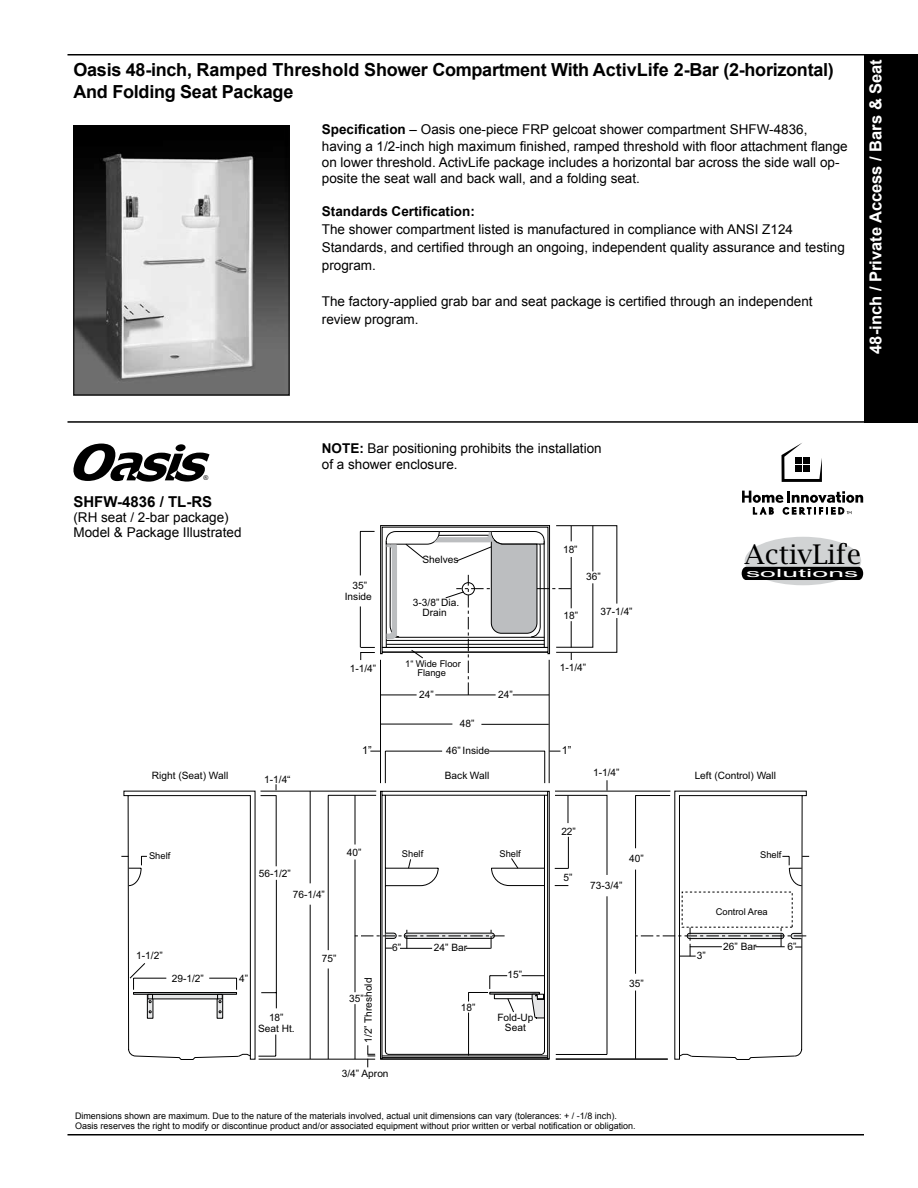
<style>
.page{position:relative;width:918px;height:1188px;background:#fff}
.page>*{position:absolute;margin:0;border:0;box-sizing:border-box;transform-origin:0 0}
.t1{font:27.15px "Lucida Bright";color:#000}
.t2{font:700 18px/22.5px "Arial";letter-spacing:-.015em;color:#000}
.t3{font:700 16.5px "Arial";color:#fff}
.t4{font:700 15px "Arial";color:#000}
.t5{font:13.5px/16.2px "Arial";color:#000}
.t6{font:700 13.5px "Arial";color:#000}
.t7{font:11.25px "Arial Narrow";color:#fff;scale:3.08 1}
.t8{font:10.95px "Arial";color:#000}
.t9{font:10.2px/10.2px "Arial";color:#000;text-align:center}
.t10{font:9.3px/9.3px "Arial";color:#000;text-align:center}
.t11{font:9px/10.8px "Arial";color:#000}
.t12{font:6.6px "Arial";color:#000}
.s1{font-weight:700}
</style>
<div class="page">
<hr style="left:68px;top:1134px;width:796px;height:2px;background:#000">
<hr style="left:68px;top:54px;width:796px;height:2px;background:#000">
<svg style="left:781px;top:443px;width:41px;height:39px"></svg>
<div style="left:795px;top:457px;width:7px;height:7px;background:#000"></div>
<div style="left:803px;top:457px;width:6px;height:7px;background:#000"></div>
<div style="left:795px;top:465px;width:7px;height:7px;background:#000"></div>
<div style="left:803px;top:465px;width:6px;height:7px;background:#000"></div>
<svg style="left:742px;top:491px;width:121px;height:23px"></svg>
<hr style="left:68px;top:421px;width:796px;height:2px;background:#000">
<svg style="left:73px;top:444px;width:137px;height:38px"></svg>
<div style="left:864px;top:54px;width:54px;height:369px;background:#000"></div>
<img style="left:75px;top:127px;width:212px;height:266px">
<div style="left:73px;top:125px;width:216px;height:270px;border:1px solid #000"></div>
<svg style="left:121px;top:525px;width:742px;height:542px"></svg>
<div style="left:687px;top:766px;width:100px;height:19px;background:#fff"></div>
<div style="left:136px;top:761px;width:102px;height:26px;background:#fff"></div>
<h2 class="t2" style="left:74px;top:59px;width:762px">Oasis 48-inch, Ramped Threshold Shower Compartment With ActivLife 2-Bar (2-horizontal)<br>And Folding Seat Package</h2>
<p class="t5" style="left:322px;top:122px;width:527px"><span class="s1">Specification</span> – Oasis one-piece FRP gelcoat shower compartment SHFW-4836, having a 1/2-inch high maximum finished, ramped threshold with floor attachment flange on lower threshold. ActivLife package includes a horizontal bar across the side wall op&shy;posite the seat wall and back wall, and a folding seat.</p>
<p class="t6" style="left:322px;top:202px;width:155px">Standards Certification:</p>
<p class="t5" style="left:322px;top:220px;width:525px;line-height:18px">The shower compartment listed is manufactured in compliance with ANSI Z124<br>Standards, and certified through an ongoing, independent quality assurance and testing program.</p>
<p class="t5" style="left:322px;top:292px;width:492px;line-height:18px">The factory-applied grab bar and seat package is certified through an independent review program.</p>
<p class="t3" style="left:865px;top:354px;width:296px;rotate:-90deg">48-inch / Private Access / Bars &amp; Seat</p>
<p class="t12" style="left:204px;top:473px;width:6px">®</p>
<p class="t4" style="left:73px;top:492px;width:140px">SHFW-4836 / TL-RS</p>
<p class="t5" style="left:73px;top:510px;width:170px;line-height:15px">(RH seat / 2-bar package)<br>Model &amp; Package Illustrated</p>
<p class="t5" style="left:322px;top:440px;width:281px"><span class="s1">NOTE:</span> Bar positioning prohibits the installation of a shower enclosure.</p>
<p class="t9" style="left:345px;top:581px;width:29px">35”<br>Inside</p>
<p class="t9" style="left:423px;top:554px;width:38px">Shelves</p>
<p class="t9" style="left:413px;top:597px;width:48px">3-3/8” Dia.<br>Drain</p>
<p class="t9" style="left:350px;top:663px;width:28px">1-1/4”</p>
<p class="t10" style="left:405px;top:659px;width:57px">1“ Wide Floor<br>Flange</p>
<p class="t8" style="left:362px;top:743px;width:11px">1”</p>
<p class="t9" style="left:419px;top:690px;width:16px">24”</p>
<p class="t9" style="left:460px;top:719px;width:16px">48”</p>
<p class="t9" style="left:446px;top:745px;width:45px">46” Inside</p>
<p class="t9" style="left:498px;top:690px;width:16px">24”</p>
<p class="t9" style="left:563px;top:545px;width:16px">18”</p>
<p class="t9" style="left:586px;top:572px;width:16px">36”</p>
<p class="t9" style="left:563px;top:611px;width:16px">18”</p>
<p class="t9" style="left:601px;top:607px;width:34px">37-1/4”</p>
<p class="t9" style="left:560px;top:663px;width:28px">1-1/4”</p>
<p class="t8" style="left:562px;top:743px;width:11px">1”</p>
<h1 class="t1" style="left:745px;top:539px;width:118px">ActivLife</h1>
<p class="t7" style="left:746px;top:567px;width:38px">solutions</p>
<p class="t9" style="left:593px;top:768px;width:28px">1-1/4”</p>
<p class="t9" style="left:152px;top:770px;width:78px">Right (Seat) Wall</p>
<p class="t9" style="left:695px;top:770px;width:83px">Left (Control) Wall</p>
<p class="t9" style="left:149px;top:771px;width:83px">Right Control Wa l</p>
<p class="t9" style="left:445px;top:771px;width:46px">Back Wall</p>
<p class="t9" style="left:704px;top:771px;width:63px">Left Side Wall</p>
<p class="t9" style="left:264px;top:775px;width:28px">1-1/4“</p>
<p class="t9" style="left:561px;top:826px;width:16px">22”</p>
<p class="t9" style="left:563px;top:872px;width:11px">5”</p>
<p class="t9" style="left:347px;top:848px;width:16px">40”</p>
<p class="t10" style="left:149px;top:851px;width:23px">Shelf</p>
<p class="t10" style="left:500px;top:849px;width:23px">Shelf</p>
<p class="t10" style="left:760px;top:850px;width:23px">Shelf</p>
<p class="t10" style="left:402px;top:849px;width:23px">Shelf</p>
<p class="t9" style="left:629px;top:853px;width:16px">40”</p>
<p class="t9" style="left:259px;top:868px;width:34px">56-1/2”</p>
<p class="t9" style="left:590px;top:880px;width:34px">73-3/4”</p>
<p class="t9" style="left:293px;top:889px;width:34px">76-1/4”</p>
<p class="t9" style="left:136px;top:951px;width:28px">1-1/2”</p>
<p class="t9" style="left:172px;top:973px;width:34px">29-1/2”</p>
<p class="t9" style="left:239px;top:973px;width:11px">4”</p>
<p class="t9" style="left:258px;top:1012px;width:38px;line-height:10.9px">18”<br>Seat Ht.</p>
<p class="t9" style="left:322px;top:953px;width:16px">75”</p>
<p class="t10" style="left:716px;top:907px;width:54px">Control Area</p>
<p class="t9" style="left:723px;top:941px;width:35px">26” Bar</p>
<p class="t9" style="left:392px;top:942px;width:11px">6”</p>
<p class="t9" style="left:434px;top:943px;width:35px">24” Bar</p>
<p class="t9" style="left:787px;top:942px;width:11px">6”</p>
<p class="t9" style="left:697px;top:951px;width:11px">3”</p>
<p class="t9" style="left:363px;top:1043px;width:67px;rotate:-90deg">1/2” Threshold</p>
<p class="t9" style="left:342px;top:1068px;width:48px">3/4” Apron</p>
<p class="t9" style="left:349px;top:994px;width:16px">35”</p>
<p class="t9" style="left:461px;top:1002px;width:16px">18”</p>
<p class="t9" style="left:508px;top:970px;width:16px">15”</p>
<p class="t9" style="left:497px;top:1013px;width:38px">Fold-Up<br>Seat</p>
<p class="t9" style="left:629px;top:978px;width:16px">35”</p>
<p class="t11" style="left:75px;top:1110px;width:562px">Dimensions shown are maximum. Due to the nature of the materials involved, actual unit dimensions can vary (tolerances: + / -1/8 inch).<br>Oasis reserves the right to modify or discontinue product and/or associated equipment without prior written or verbal notification or obligation.</p>
</div>
